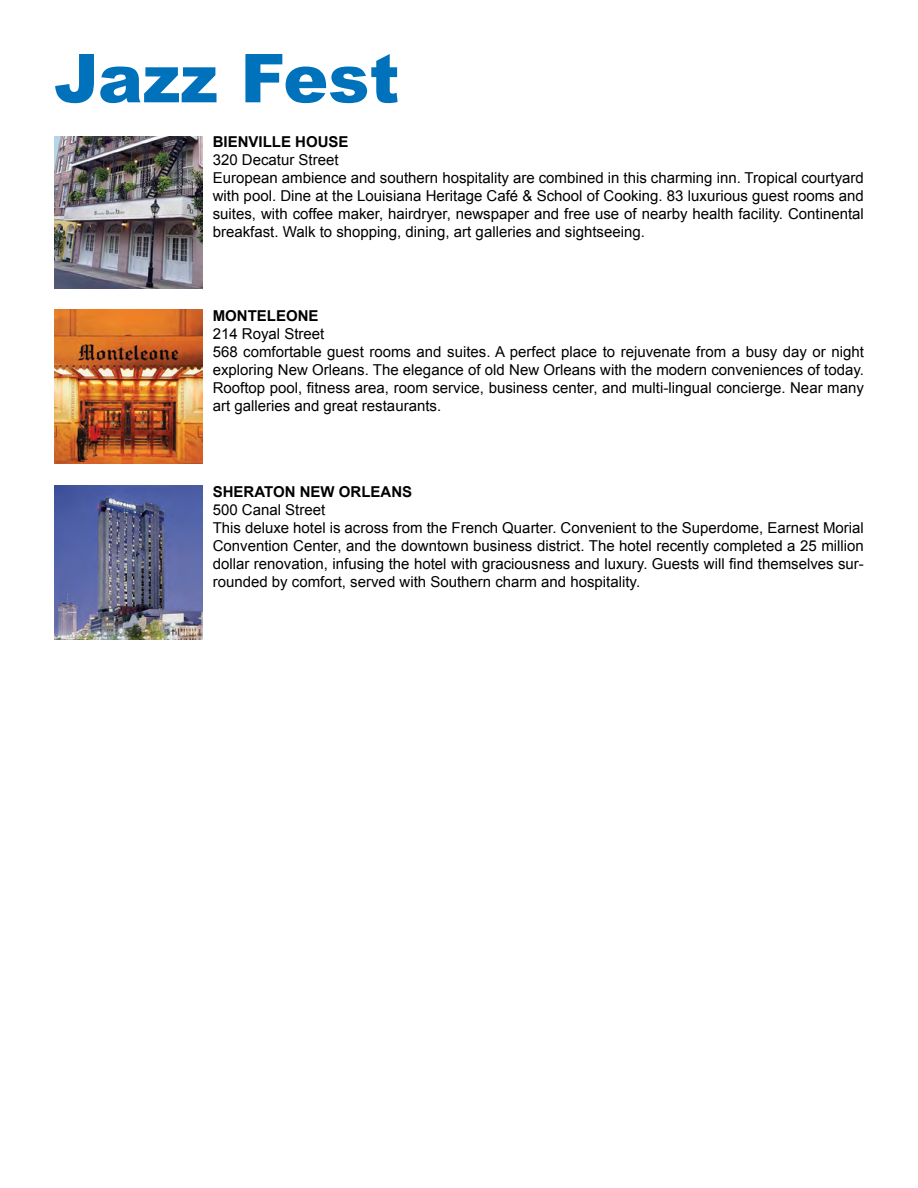
<style>
.page{position:relative;width:918px;height:1188px;background:#fff}
.page>*{position:absolute;margin:0;border:0;box-sizing:border-box;transform-origin:0 0}
.t1{font:900 67.5px "Arial";color:#0072bc}
.t2{font:15px/18px "Arial";color:#000}
.t3{font:700 15px "Arial";color:#000}
</style>
<div class="page">
<img style="left:54px;top:136px;width:148px;height:153px">
<img style="left:54px;top:310px;width:148px;height:153px">
<img style="left:54px;top:486px;width:148px;height:153px">
<h1 class="t1" style="left:54px;top:29px;width:347px">Jazz Fest</h1>
<p class="t3" style="left:213px;top:132px;width:137px">BIENVILLE HOUSE</p>
<p class="t2" style="left:213px;top:151px;width:653px">320 Decatur Street<br>European ambience and southern hospitality are combined in this charming inn. Tropical courtyard with pool. Dine at the Louisiana Heritage Café &amp; School of Cooking. 83 luxurious guest rooms and suites, with coffee maker, hairdryer, newspaper and free use of nearby health facility. Continental breakfast. Walk to shopping, dining, art galleries and sightseeing.</p>
<p class="t3" style="left:213px;top:306px;width:107px">MONTELEONE</p>
<p class="t2" style="left:213px;top:325px;width:653px">214 Royal Street<br>568 comfortable guest rooms and suites. A perfect place to rejuvenate from a busy day or night exploring New Orleans. The elegance of old New Orleans with the modern conveniences of today.<br>Rooftop pool, fitness area, room service, business center, and multi-lingual concierge. Near many art galleries and great restaurants.</p>
<p class="t3" style="left:213px;top:482px;width:201px">SHERATON NEW ORLEANS</p>
<p class="t2" style="left:213px;top:501px;width:653px">500 Canal Street<br>This deluxe hotel is across from the French Quarter. Convenient to the Superdome, Earnest Morial Convention Center, and the downtown business district. The hotel recently completed a 25 million dollar renovation, infusing the hotel with graciousness and luxury. Guests will find themselves sur&shy;rounded by comfort, served with Southern charm and hospitality.</p>
</div>
